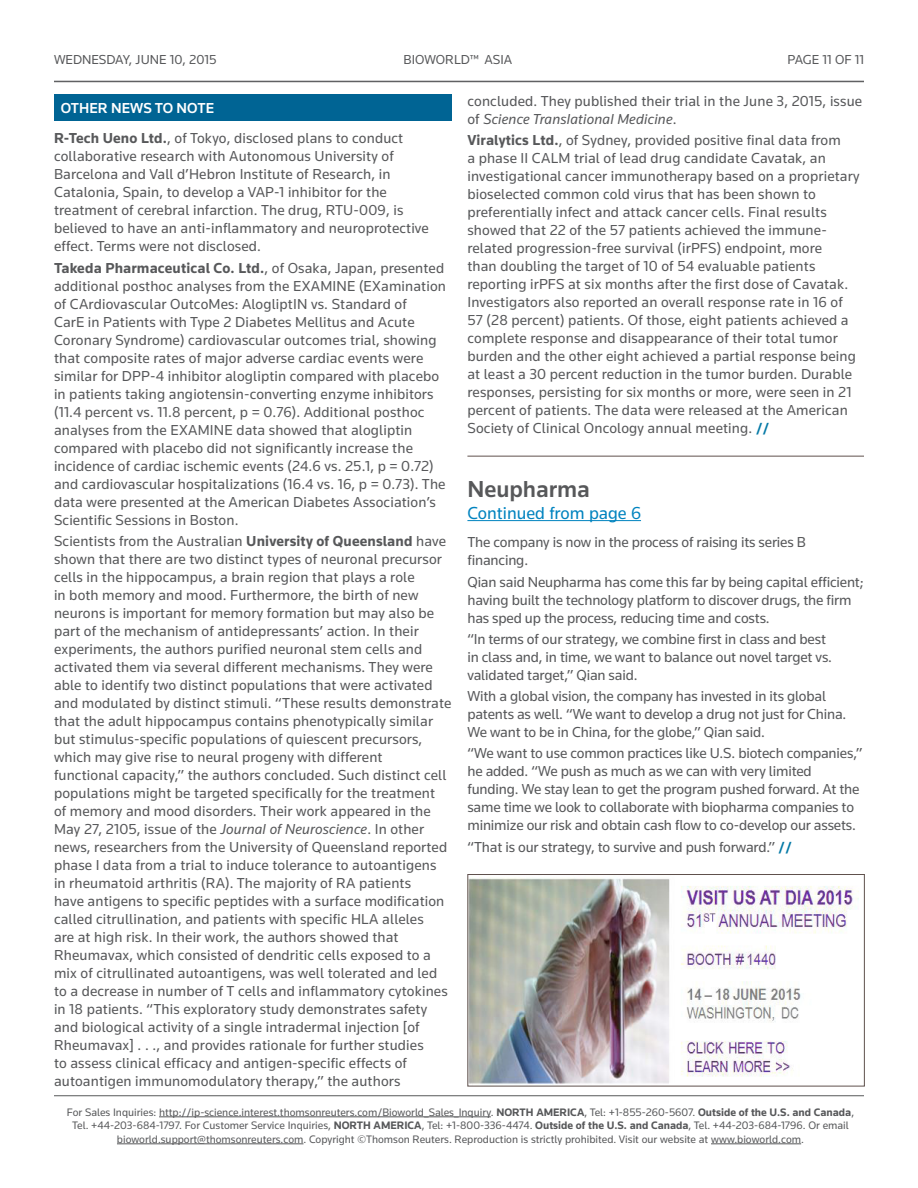
<style>
.page{position:relative;width:918px;height:1188px;background:#fff}
.page>*{position:absolute;margin:0;border:0;box-sizing:border-box;transform-origin:0 0}
.t1{font:500 24px "Knowledge";color:#57585a}
.t2{font:18px "Knowledge";color:#0083bf}
.Body{font:15px/18px "Knowledge";letter-spacing:.01em;color:#57585a}
.Body-2{font:15px/18px "Knowledge";letter-spacing:-.01em;color:#57585a}
.t3{font:500 15px "Knowledge";color:#fff}
.t4{font:13.5px "Knowledge";color:#57585a}
.t5{font:11.25px/13.5px "Knowledge";color:#57585a;text-align:center}
.s1{font-weight:700}
.s2{font-style:italic}
.s3{font-weight:500;color:#0479a6}
</style>
<div class="page">
<hr style="left:54px;top:81px;width:810px;height:1px;background:#57585a">
<hr style="left:159px;top:1117px;width:332px;height:1px;background:#57585a">
<hr style="left:117px;top:1144px;width:186px;height:1px;background:#57585a">
<hr style="left:711px;top:1144px;width:90px;height:1px;background:#57585a">
<hr style="left:54px;top:1095px;width:810px;height:1px;background:#57585a">
<div style="left:54px;top:94px;width:398px;height:28px;background:#006494"></div>
<hr style="left:467px;top:520px;width:174px;height:1px;background:#0083bf">
<hr style="left:467px;top:456px;width:397px;height:1px;background:#5f514d">
<img style="left:469px;top:878px;width:390px;height:206px">
<div style="left:467px;top:874px;width:398px;height:212px;border:1px solid #5f514d"></div>
<p class="t4" style="left:54px;top:52px;width:164px">WEDNESDAY, JUNE 10, 2015</p>
<p class="t4" style="left:404px;top:52px;width:110px">BIOWORLD™ ASIA</p>
<p class="t4" style="left:788px;top:52px;width:78px">PAGE 11 OF 11</p>
<p class="t3" style="left:61px;top:99px;width:155px">OTHER NEWS TO NOTE</p>
<p class="Body" style="left:54px;top:129px;width:376px"><span class="s1">R-Tech Ueno Ltd.</span>, of Tokyo, disclosed plans to conduct collaborative research with Autonomous University of Barcelona and Vall d’Hebron Institute of Research, in Catalonia, Spain, to develop a VAP-1 inhibitor for the treatment of cerebral infarction. The drug, RTU-009, is believed to have an anti-inflammatory and neuroprotective effect. Terms were not disclosed.</p>
<p class="Body" style="left:54px;top:258px;width:394px"><span class="s1">Takeda Pharmaceutical Co. Ltd.</span>, of Osaka, Japan, presented additional posthoc analyses from the EXAMINE (EXamination of CArdiovascular OutcoMes: AlogliptIN vs. Standard of<br>CarE in Patients with Type 2 Diabetes Mellitus and Acute Coronary Syndrome) cardiovascular outcomes trial, showing that composite rates of major adverse cardiac events were similar for DPP-4 inhibitor alogliptin compared with placebo in patients taking angiotensin-converting enzyme inhibitors (11.4 percent vs. 11.8 percent, p = 0.76). Additional posthoc analyses from the EXAMINE data showed that alogliptin compared with placebo did not significantly increase the incidence of cardiac ischemic events (24.6 vs. 25.1, p = 0.72) and cardiovascular hospitalizations (16.4 vs. 16, p = 0.73). The data were presented at the American Diabetes Association’s Scientific Sessions in Boston.</p>
<p class="Body" style="left:54px;top:532px;width:399px">Scientists from the Australian <span class="s1">University of Queensland</span> have shown that there are two distinct types of neuronal precursor cells in the hippocampus, a brain region that plays a role<br>in both memory and mood. Furthermore, the birth of new neurons is important for memory formation but may also be part of the mechanism of antidepressants’ action. In their experiments, the authors purified neuronal stem cells and activated them via several different mechanisms. They were able to identify two distinct populations that were activated and modulated by distinct stimuli. “These results demonstrate that the adult hippocampus contains phenotypically similar but stimulus-specific populations of quiescent precursors, which may give rise to neural progeny with different<br>functional capacity,” the authors concluded. Such distinct cell populations might be targeted specifically for the treatment<br>of memory and mood disorders. Their work appeared in the May 27, 2105, issue of the <span class="s2">Journal of Neuroscience</span>. In other news, researchers from the University of Queensland reported phase I data from a trial to induce tolerance to autoantigens in rheumatoid arthritis (RA). The majority of RA patients<br>have antigens to specific peptides with a surface modification called citrullination, and patients with specific HLA alleles<br>are at high risk. In their work, the authors showed that Rheumavax, which consisted of dendritic cells exposed to a mix of citrullinated autoantigens, was well tolerated and led to a decrease in number of T cells and inflammatory cytokines in 18 patients. “This exploratory study demonstrates safety and biological activity of a single intradermal injection [of Rheumavax] . . ., and provides rationale for further studies<br>to assess clinical efficacy and antigen-specific effects of autoantigen immunomodulatory therapy,” the authors</p>
<p class="Body" style="left:467px;top:92px;width:396px">concluded. They published their trial in the June 3, 2015, issue of <span class="s2">Science Translational Medicine</span>.</p>
<p class="Body" style="left:467px;top:131px;width:394px"><span class="s1">Viralytics Ltd.</span>, of Sydney, provided positive final data from<br>a phase II CALM trial of lead drug candidate Cavatak, an investigational cancer immunotherapy based on a proprietary bioselected common cold virus that has been shown to preferentially infect and attack cancer cells. Final results showed that 22 of the 57 patients achieved the immune&shy;related progression-free survival (irPFS) endpoint, more<br>than doubling the target of 10 of 54 evaluable patients reporting irPFS at six months after the first dose of Cavatak.<br>Investigators also reported an overall response rate in 16 of 57 (28 percent) patients. Of those, eight patients achieved a complete response and disappearance of their total tumor burden and the other eight achieved a partial response being at least a 30 percent reduction in the tumor burden. Durable responses, persisting for six months or more, were seen in 21 percent of patients. The data were released at the American Society of Clinical Oncology annual meeting. <span class="s3">//</span></p>
<p class="t1" style="left:467px;top:474px;width:124px">Neupharma</p>
<p class="t2" style="left:467px;top:502px;width:175px">Continued from page 6</p>
<p class="Body-2" style="left:467px;top:533px;width:340px">The company is now in the process of raising its series B financing.</p>
<p class="Body-2" style="left:467px;top:572px;width:398px">Qian said Neupharma has come this far by being capital efficient; having built the technology platform to discover drugs, the firm has sped up the process, reducing time and costs.</p>
<p class="Body-2" style="left:467px;top:630px;width:366px">“In terms of our strategy, we combine first in class and best in class and, in time, we want to balance out novel target vs. validated target,” Qian said.</p>
<p class="Body-2" style="left:467px;top:687px;width:381px">With a global vision, the company has invested in its global patents as well. “We want to develop a drug not just for China.<br>We want to be in China, for the globe,” Qian said.</p>
<p class="Body-2" style="left:467px;top:744px;width:396px">“We want to use common practices like U.S. biotech companies,” he added. “We push as much as we can with very limited funding. We stay lean to get the program pushed forward. At the same time we look to collaborate with biopharma companies to minimize our risk and obtain cash flow to co-develop our assets.</p>
<p class="Body-2" style="left:467px;top:837px;width:326px">“That is our strategy, to survive and push forward.” <span class="s3">//</span></p>
<p class="t5" style="left:67px;top:1105px;width:789px">For Sales Inquiries: http://ip-science.interest.thomsonreuters.com/Bioworld_Sales_Inquiry. <span class="s1">NORTH AMERICA</span>, Tel: +1-855-260-5607. <span class="s1">Outside of the U.S. and Canada</span>,<br>Tel. +44-203-684-1797. For Customer Service Inquiries, <span class="s1">NORTH AMERICA</span>, Tel: +1-800-336-4474. <span class="s1">Outside of the U.S. and Canada</span>, Tel. +44-203-684-1796. Or email bioworld.support@thomsonreuters.com. Copyright ©Thomson Reuters. Reproduction is strictly prohibited. Visit our website at www.bioworld.com.</p>
</div>
